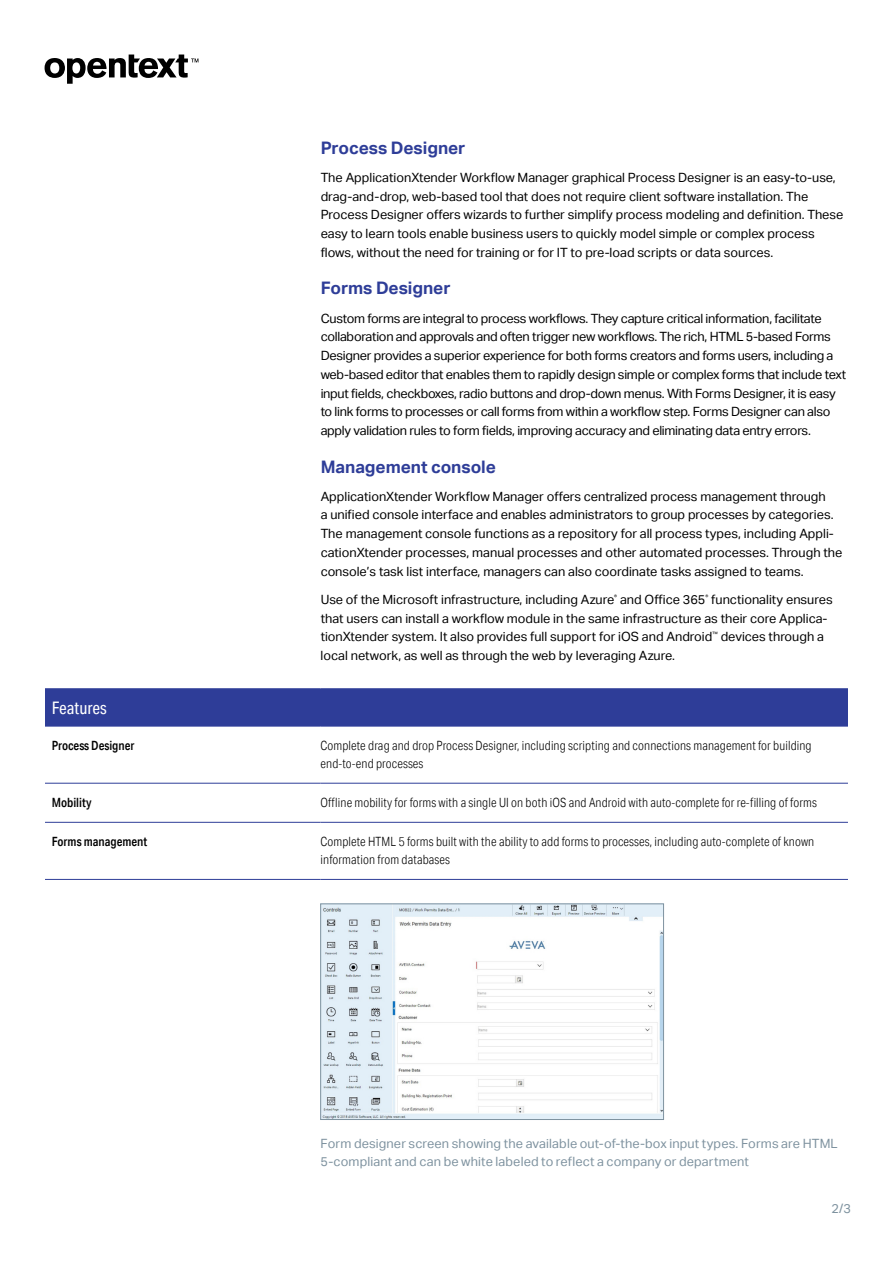
<style>
.page{position:relative;width:893px;height:1263px;background:#fff}
.page>*{position:absolute;margin:0;border:0;box-sizing:border-box;transform-origin:0 0}
.t1{font:700 17.25px "Aktiv Grotesk";letter-spacing:-.005em;color:#2e3d98}
.t2{font:17.25px "Aktiv Grotesk Cd";color:#fff}
.t3{font:12.75px/18.8px "Aktiv Grotesk";color:#000}
.t4{font:12.75px/18.8px "Aktiv Grotesk";letter-spacing:-.02em;color:#000}
.t5{font:300 12.75px/18px "Aktiv Grotesk Cd";letter-spacing:.01em;color:#000}
.t6{font:12.75px/18.8px "Aktiv Grotesk";letter-spacing:.01em;color:#7e929f}
.t7{font:500 12.75px "Aktiv Grotesk Cd";color:#000}
</style>
<div class="page">
<svg style="left:45px;top:55px;width:153px;height:29px"></svg>
<div style="left:45px;top:689px;width:803px;height:37px;background:#2e3d98"></div>
<hr style="left:45px;top:688px;width:276px;height:1px;background:#2e3d98">
<hr style="left:321px;top:688px;width:527px;height:1px;background:#2e3d98">
<hr style="left:45px;top:726px;width:276px;height:1px;background:#2e3d98">
<hr style="left:321px;top:726px;width:527px;height:1px;background:#2e3d98">
<hr style="left:45px;top:783px;width:276px;height:1px;background:#2e3d98">
<hr style="left:321px;top:783px;width:527px;height:1px;background:#2e3d98">
<hr style="left:45px;top:822px;width:276px;height:1px;background:#2e3d98">
<hr style="left:321px;top:822px;width:527px;height:1px;background:#2e3d98">
<hr style="left:45px;top:879px;width:276px;height:1px;background:#2e3d98">
<hr style="left:321px;top:879px;width:527px;height:1px;background:#2e3d98">
<img style="left:322px;top:905px;width:340px;height:213px">
<div style="left:320px;top:903px;width:344px;height:217px;border:1px solid #7e929f"></div>
<h1 class="t1" style="left:321px;top:138px;width:146px">Process Designer</h1>
<p class="t3" style="left:321px;top:168px;width:524px">The ApplicationXtender Workflow Manager graphical Process Designer is an easy-to-use, drag-and-drop, web-based tool that does not require client software installation. The Process Designer offers wizards to further simplify process modeling and definition. These easy to learn tools enable business users to quickly model simple or complex process flows, without the need for training or for IT to pre-load scripts or data sources.</p>
<h1 class="t1" style="left:321px;top:278px;width:131px">Forms Designer</h1>
<p class="t4" style="left:321px;top:309px;width:527px">Custom forms are integral to process workflows. They capture critical information, facilitate collaboration and approvals and often trigger new workflows. The rich, HTML 5-based Forms Designer provides a superior experience for both forms creators and forms users, including a web-based editor that enables them to rapidly design simple or complex forms that include text input fields, checkboxes, radio buttons and drop-down menus. With Forms Designer, it is easy to link forms to processes or call forms from within a workflow step. Forms Designer can also apply validation rules to form fields, improving accuracy and eliminating data entry errors.</p>
<h1 class="t1" style="left:321px;top:456px;width:177px">Management console</h1>
<p class="t3" style="left:321px;top:487px;width:523px">ApplicationXtender Workflow Manager offers centralized process management through<br>a unified console interface and enables administrators to group processes by categories.<br>The management console functions as a repository for all process types, including Appli&shy;cationXtender processes, manual processes and other automated processes. Through the console’s task list interface, managers can also coordinate tasks assigned to teams.</p>
<p class="t3" style="left:321px;top:590px;width:513px">Use of the Microsoft infrastructure, including Azure<sup>®</sup> and Office 365<sup>®</sup> functionality ensures that users can install a workflow module in the same infrastructure as their core Applica&shy;tionXtender system. It also provides full support for iOS and Android<sup>™</sup> devices through a local network, as well as through the web by leveraging Azure.</p>
<h1 class="t2" style="left:52px;top:697px;width:56px">Features</h1>
<p class="t7" style="left:52px;top:738px;width:84px">Process Designer</p>
<p class="t5" style="left:321px;top:737px;width:493px">Complete drag and drop Process Designer, including scripting and connections management for building end-to-end processes</p>
<p class="t7" style="left:52px;top:795px;width:41px">Mobility</p>
<p class="t5" style="left:321px;top:794px;width:498px">Offline mobility for forms with a single UI on both iOS and Android with auto-complete for re-filling of forms</p>
<p class="t7" style="left:52px;top:834px;width:97px">Forms management</p>
<p class="t5" style="left:321px;top:833px;width:495px">Complete HTML 5 forms built with the ability to add forms to processes, including auto-complete of known information from databases</p>
<p class="t6" style="left:321px;top:1134px;width:519px">Form designer screen showing the available out-of-the-box input types. Forms are HTML<br>5-compliant and can be white labeled to reflect a company or department</p>
<p class="t6" style="left:832px;top:1199px;width:21px">2/3</p>
</div>
